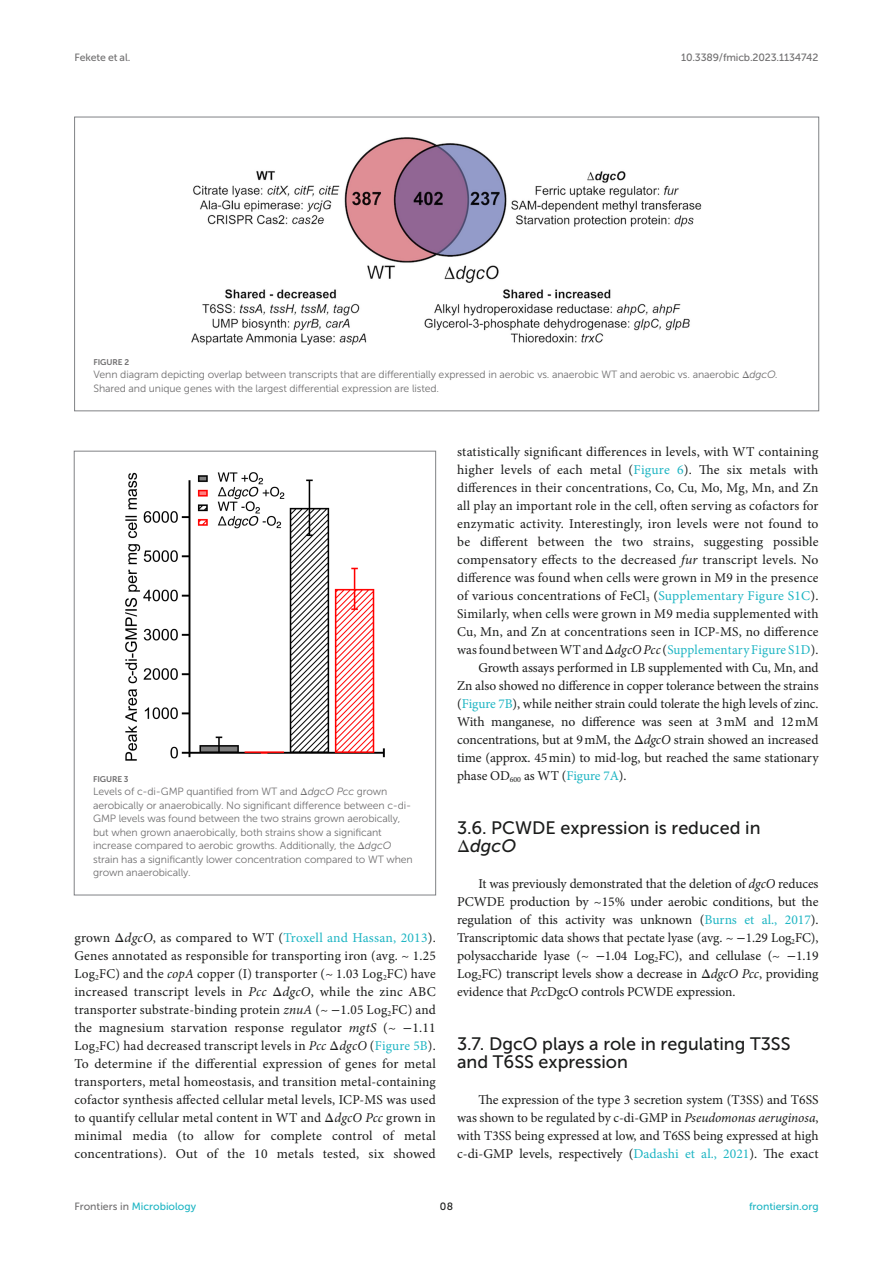
<style>
.page{position:relative;width:893px;height:1263px;background:#fff}
.page>*{position:absolute;margin:0;border:0;box-sizing:border-box;transform-origin:0 0}
.HEAD_2{font:18px/18px "Museo Sans 500";color:#1b1c1b}
.TEXT_FLUSH{font:13.5px/18px "Minion Pro";letter-spacing:.005em;color:#1b1c1b;text-align:justify}
.TEXT{font:13.5px/18px "Minion Pro";letter-spacing:-.005em;color:#1b1c1b;text-align:justify}
.FIG_LEG{font:10.5px/13.5px "Museo Sans 300";letter-spacing:-.01em;color:#706f70}
.t1{font:10.5px "Museo Sans 500";color:#1db5c3}
.t2{font:10.5px "Museo Sans 500";letter-spacing:-.015em;color:#706f70}
.t3{font:10.5px "Museo Sans 500";color:#1b1c1b}
.FIG_HD{font:8.25px "Museo Sans 700";letter-spacing:-.01em;color:#706f70}
.s1{font-family:"STIX General"}
.s2{font-style:italic}
.s3{color:#1db5c3}
.s4{color:#706f70}
</style>
<div class="page">
<img style="left:191px;top:137px;width:511px;height:208px">
<img style="left:125px;top:472px;width:260px;height:289px">
<p class="t2" style="left:74px;top:51px;width:57px">Fekete et al.</p>
<p class="t2" style="left:681px;top:51px;width:139px">10.3389/fmicb.2023.1134742</p>
<p class="FIG_HD" style="left:94px;top:357px;width:37px">FIGURE 2</p>
<p class="FIG_LEG" style="left:94px;top:368px;width:686px">Venn diagram depicting overlap between transcripts that are differentially expressed in aerobic vs. anaerobic WT and aerobic vs. anaerobic <span class="s1">Δ</span><span class="s2">dgcO.<br></span>Shared and unique genes with the largest differential expression are listed.</p>
<p class="FIG_HD" style="left:93px;top:774px;width:37px">FIGURE 3</p>
<p class="FIG_LEG" style="left:93px;top:785px;width:321px">Levels of c-di-GMP quantified from WT and <span class="s1">Δ</span><span class="s2">dgcO Pcc</span> grown aerobically or anaerobically. No significant difference between c-di-GMP levels was found between the two strains grown aerobically, but when grown anaerobically, both strains show a significant increase compared to aerobic growths. Additionally, the <span class="s1">Δ</span><span class="s2">dgcO </span>strain has a significantly lower concentration compared to WT when grown anaerobically.</p>
<p class="TEXT_FLUSH" style="left:74px;top:929px;width:363px">grown <span class="s1">Δ</span><span class="s2">dgcO</span>, as compared to WT (<span class="s3">Troxell and Hassan, 2013</span>).<br>Genes annotated as responsible for transporting iron (avg. ~ 1.25<br>Log<sub>2</sub>FC) and the <span class="s2">copA</span> copper (I) transporter (~ 1.03 Log<sub>2</sub>FC) have increased transcript levels in <span class="s2">Pcc</span> <span class="s1">Δ</span><span class="s2">dgcO</span>, while the zinc ABC transporter substrate-binding protein <span class="s2">znuA</span> (~ <span class="s1">−</span>1.05 Log<sub>2</sub>FC) and the magnesium starvation response regulator <span class="s2">mgtS</span> (~ <span class="s1">−</span>1.11<br>Log<sub>2</sub>FC) had decreased transcript levels in <span class="s2">Pcc</span> <span class="s1">Δ</span><span class="s2">dgcO</span> (<span class="s3">Figure 5B</span>).<br>To determine if the differential expression of genes for metal transporters, metal homeostasis, and transition metal-containing cofactor synthesis affected cellular metal levels, ICP-MS was used to quantify cellular metal content in WT and <span class="s1">Δ</span><span class="s2">dgcO Pcc</span> grown in minimal media (to allow for complete control of metal concentrations). Out of the 10 metals tested, six showed</p>
<p class="TEXT_FLUSH" style="left:457px;top:443px;width:363px">statistically significant differences in levels, with WT containing higher levels of each metal (<span class="s3">Figure 6</span>). The six metals with differences in their concentrations, Co, Cu, Mo, Mg, Mn, and Zn all play an important role in the cell, often serving as cofactors for enzymatic activity. Interestingly, iron levels were not found to be different between the two strains, suggesting possible compensatory effects to the decreased <span class="s2">fur</span> transcript levels. No difference was found when cells were grown in M9 in the presence of various concentrations of FeCl<sub>3</sub> (<span class="s3">Supplementary Figure S1C</span>).<br>Similarly, when cells were grown in M9 media supplemented with Cu, Mn, and Zn at concentrations seen in ICP-MS, no difference was found between WT and <span class="s1">Δ</span><span class="s2">dgcO Pcc</span> (<span class="s3">Supplementary Figure S1D</span>).</p>
<p class="TEXT" style="left:457px;top:659px;width:363px;text-indent:21px">Growth assays performed in LB supplemented with Cu, Mn, and Zn also showed no difference in copper tolerance between the strains (<span class="s3">Figure 7B</span>), while neither strain could tolerate the high levels of zinc.<br>With manganese, no difference was seen at 3mM and 12mM concentrations, but at 9mM, the <span class="s1">Δ</span><span class="s2">dgcO</span> strain showed an increased time (approx. 45min) to mid-log, but reached the same stationary phase OD<sub>600</sub> as WT (<span class="s3">Figure 7A</span>).</p>
<p class="HEAD_2" style="left:457px;top:819px;width:305px">3.6. PCWDE expression is reduced in<br><span class="s1">Δ</span><span class="s2">dgcO</span></p>
<p class="TEXT_FLUSH" style="left:457px;top:875px;width:363px;text-indent:21px">It was previously demonstrated that the deletion of <span class="s2">dgcO</span> reduces PCWDE production by ~15% under aerobic conditions, but the regulation of this activity was unknown (<span class="s3">Burns et al., 2017</span>).<br>Transcriptomic data shows that pectate lyase (avg. ~ <span class="s1">−</span>1.29 Log<sub>2</sub>FC), polysaccharide lyase (~ <span class="s1">−</span>1.04 Log<sub>2</sub>FC), and cellulase (~ <span class="s1">−</span>1.19<br>Log<sub>2</sub>FC) transcript levels show a decrease in <span class="s1">Δ</span><span class="s2">dgcO Pcc</span>, providing evidence that <span class="s2">Pcc</span>DgcO controls PCWDE expression.</p>
<p class="HEAD_2" style="left:457px;top:1035px;width:335px">3.7. DgcO plays a role in regulating T3SS and T6SS expression</p>
<p class="TEXT_FLUSH" style="left:457px;top:1091px;width:363px;text-indent:21px">The expression of the type 3 secretion system (T3SS) and T6SS was shown to be regulated by c-di-GMP in <span class="s2">Pseudomonas aeruginosa</span>, with T3SS being expressed at low, and T6SS being expressed at high c-di-GMP levels, respectively (<span class="s3">Dadashi et al., 2021</span>). The exact</p>
<p class="t1" style="left:74px;top:1200px;width:123px"><span class="s4">Frontiers in</span> Microbiology</p>
<p class="t3" style="left:440px;top:1200px;width:15px">08</p>
<p class="t1" style="left:749px;top:1200px;width:71px">frontiersin.org</p>
</div>
